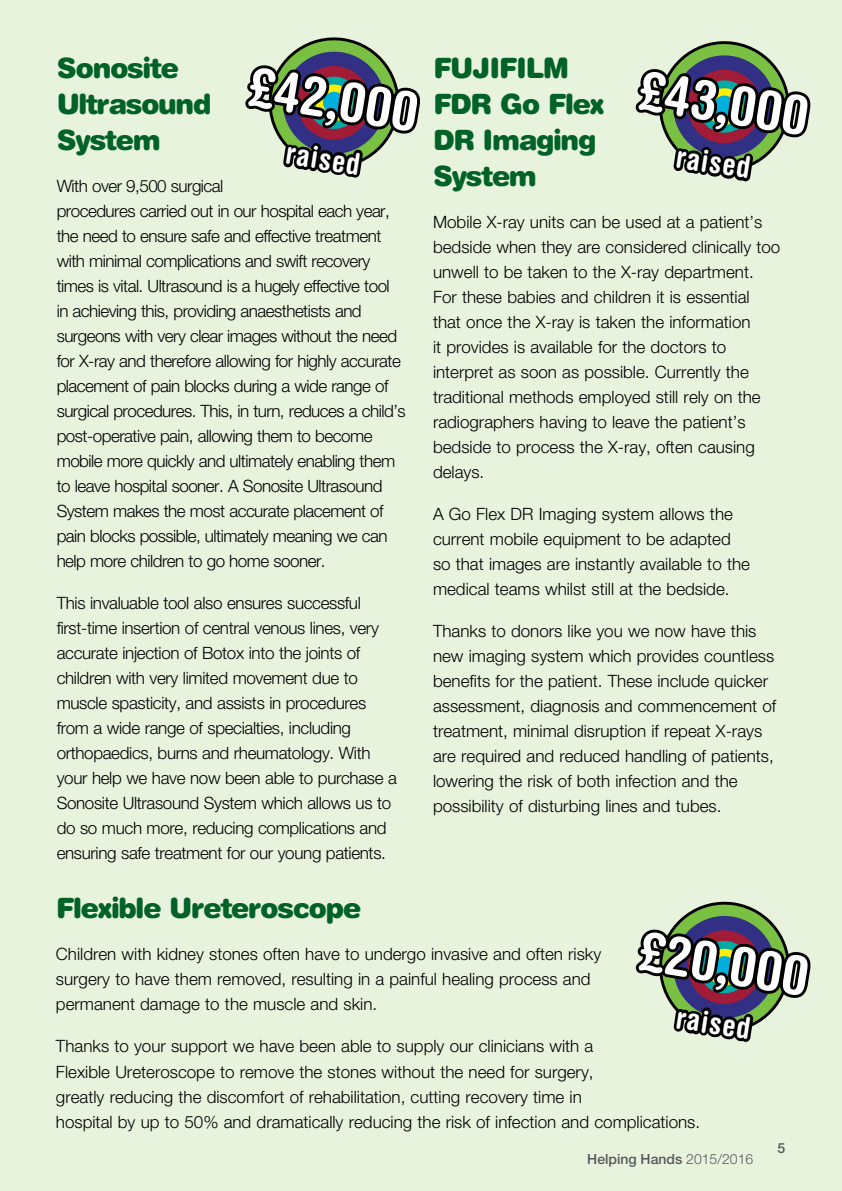
<style>
.page{position:relative;width:842px;height:1191px;background:#e8f3de}
.page>*{position:absolute;margin:0;border:0;box-sizing:border-box;transform-origin:0 0}
.t1{font:700 condensed 54.8px "Helvetica Rounded LT Std";color:#fff}
.t2{font:700 condensed 30px "Helvetica Rounded LT Std";color:#fff}
.t3{font:900 28px/36px "Helvetica Rounded LT Std";letter-spacing:-.05em;color:#006227}
.t4{font:300 17px/25px "Helvetica Neue LT Std";color:#000}
.t5{font:300 17px/25px "Helvetica Neue LT Std";letter-spacing:-.03em;color:#000}
.t6{font:300 17px/25px "Helvetica Neue LT Std";letter-spacing:-.02em;color:#000}
.t7{font:500 14px "Helvetica Neue LT Std";color:#58595b}
.s1{font-weight:300}
</style>
<div class="page">
<svg style="left:245px;top:37px;width:173px;height:141px"></svg>
<svg style="left:635px;top:41px;width:173px;height:141px"></svg>
<svg style="left:635px;top:901px;width:174px;height:141px"></svg>
<h3 class="t3" style="left:57px;top:49px;width:156px">Sonosite<br>Ultrasound<br>System</h3>
<p class="t5" style="left:57px;top:173px;width:351px">With over 9,500 surgical<br>procedures carried out in our hospital each year, the need to ensure safe and effective treatment with minimal complications and swift recovery times is vital. Ultrasound is a hugely effective tool in achieving this, providing anaesthetists and surgeons with very clear images without the need for X-ray and therefore allowing for highly accurate placement of pain blocks during a wide range of surgical procedures. This, in turn, reduces a child’s post-operative pain, allowing them to become mobile more quickly and ultimately enabling them to leave hospital sooner. A Sonosite Ultrasound System makes the most accurate placement of pain blocks possible, ultimately meaning we can help more children to go home sooner.</p>
<p class="t6" style="left:57px;top:590px;width:342px">This invaluable tool also ensures successful first-time insertion of central venous lines, very accurate injection of Botox into the joints of children with very limited movement due to muscle spasticity, and assists in procedures from a wide range of specialties, including orthopaedics, burns and rheumatology. With your help we have now been able to purchase a Sonosite Ultrasound System which allows us to do so much more, reducing complications and ensuring safe treatment for our young patients.</p>
<h1 class="t1" style="left:254px;top:53px;width:172px;rotate:9deg">£42,000</h1>
<h2 class="t2" style="left:289px;top:135px;width:77px;rotate:9deg">raised</h2>
<h3 class="t3" style="left:433px;top:49px;width:173px">FUJIFILM<br>FDR Go Flex<br>DR Imaging<br>System</h3>
<p class="t4" style="left:433px;top:209px;width:349px">Mobile X-ray units can be used at a patient’s bedside when they are considered clinically too unwell to be taken to the X-ray department.<br>For these babies and children it is essential that once the X-ray is taken the information<br>it provides is available for the doctors to interpret as soon as possible. Currently the traditional methods employed still rely on the radiographers having to leave the patient’s bedside to process the X-ray, often causing delays.</p>
<p class="t4" style="left:433px;top:501px;width:318px">A Go Flex DR Imaging system allows the current mobile equipment to be adapted so that images are instantly available to the medical teams whilst still at the bedside.</p>
<p class="t4" style="left:433px;top:618px;width:345px">Thanks to donors like you we now have this new imaging system which provides countless benefits for the patient. These include quicker assessment, diagnosis and commencement of treatment, minimal disruption if repeat X-rays are required and reduced handling of patients, lowering the risk of both infection and the possibility of disturbing lines and tubes.</p>
<h1 class="t1" style="left:645px;top:57px;width:172px;rotate:9deg">£43,000</h1>
<h2 class="t2" style="left:679px;top:138px;width:77px;rotate:9deg">raised</h2>
<h3 class="t3" style="left:56px;top:889px;width:307px">Flexible Ureteroscope</h3>
<p class="t4" style="left:56px;top:941px;width:547px">Children with kidney stones often have to undergo invasive and often risky surgery to have them removed, resulting in a painful healing process and permanent damage to the muscle and skin.</p>
<p class="t4" style="left:56px;top:1033px;width:646px">Thanks to your support we have been able to supply our clinicians with a<br>Flexible Ureteroscope to remove the stones without the need for surgery,<br>greatly reducing the discomfort of rehabilitation, cutting recovery time in<br>hospital by up to 50% and dramatically reducing the risk of infection and complications.</p>
<h1 class="t1" style="left:645px;top:917px;width:172px;rotate:9deg">£20,000</h1>
<h2 class="t2" style="left:679px;top:999px;width:77px;rotate:9deg">raised</h2>
<p class="t7" style="left:587px;top:1150px;width:167px">Helping Hands <span class="s1">2015/2016</span></p>
<p class="t7" style="left:777px;top:1139px;width:9px">5</p>
</div>
